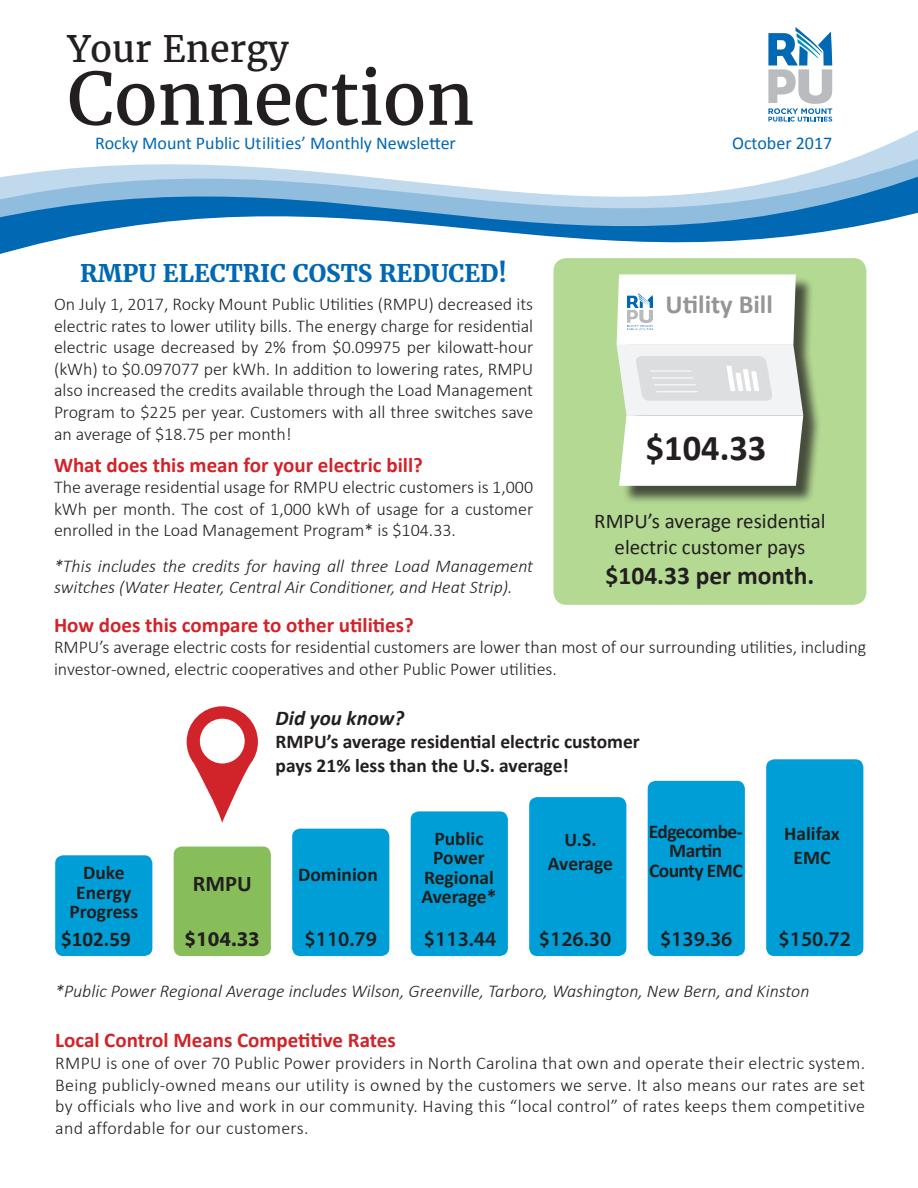
<style>
.page{position:relative;width:918px;height:1188px;background:#fff}
.page>*{position:absolute;margin:0;border:0;box-sizing:border-box;transform-origin:0 0}
.t1{font:72px "Merriweather";color:#231f20}
.t2{font:700 36.45px "Calibri";color:#231f20}
.t3{font:36px "Merriweather";color:#231f20}
.t4{font:700 26.25px "Calibri";color:#939598}
.t5{font:700 25.5px "Calibri";color:#231f20}
.t6{font:700 24px "Merriweather";color:#0168b3}
.t7{font:700 22.5px "Calibri";color:#231f20}
.t8{font:700 21px "Calibri";color:#d1232a}
.t9{font:21px/25.2px "Calibri";color:#231f20;text-align:center}
.t10{font:600 21px "Myriad Pro";color:#231f20}
.t11{font:italic 700 21px "Calibri";color:#231f20}
.t12{font:700 21px "Calibri";color:#231f20}
.t13{font:700 21px "Myriad Pro";color:#231f20}
.t14{font:700 19.5px/19.5px "Calibri";color:#231f20;text-align:center}
.t15{font:700 19.5px/19.5px "Calibri";letter-spacing:-.03em;color:#231f20;text-align:center}
.t16{font:300 18px/21.6px "Calibri";color:#231f20;text-align:justify}
.t17{font:italic 300 18px/21.6px "Calibri";color:#231f20}
.t18{font:18px "Calibri";color:#0168b3}
</style>
<div class="page">
<svg style="left:0;top:108px;width:918px;height:161px"></svg>
<svg style="left:768px;top:27px;width:64px;height:95px"></svg>
<div style="left:554px;top:258px;width:312px;height:347px;background:#b3d992;border-radius:13px"></div>
<div style="left:619px;top:277px;width:203px;height:228px;background:#231f20;opacity:.75"></div>
<svg style="left:617px;top:274px;width:186px;height:212px;background:#f0f2f0"></svg>
<hr style="left:650px;top:371px;width:42px;height:1px;background:#fff">
<hr style="left:652px;top:377px;width:41px;height:1px;background:#fff">
<hr style="left:654px;top:384px;width:42px;height:1px;background:#fff">
<hr style="left:656px;top:391px;width:42px;height:1px;background:#fff">
<img style="left:627px;top:293px;width:25px;height:37px">
<div style="left:55px;top:855px;width:97px;height:101px;background:#009ed6;border-radius:8px"></div>
<div style="left:174px;top:847px;width:97px;height:109px;background:#87be5a;border-radius:8px"></div>
<div style="left:292px;top:829px;width:97px;height:127px;background:#009ed6;border-radius:8px"></div>
<div style="left:411px;top:811px;width:97px;height:145px;background:#009ed6;border-radius:8px"></div>
<div style="left:529px;top:797px;width:97px;height:159px;background:#009ed6;border-radius:8px"></div>
<div style="left:648px;top:781px;width:97px;height:175px;background:#009ed6;border-radius:8px"></div>
<div style="left:766px;top:759px;width:97px;height:197px;background:#009ed6;border-radius:8px"></div>
<svg style="left:187px;top:706px;width:71px;height:117px"></svg>
<div style="left:200px;top:719px;width:45px;height:44px;background:#fff;border-radius:50%"></div>
<p class="t3" style="left:68px;top:27px;width:223px">Your Energy</p>
<p class="t1" style="left:68px;top:54px;width:408px">Connection</p>
<p class="t18" style="left:95px;top:132px;width:362px">Rocky Mount Public Utilities’ Monthly Newsletter</p>
<p class="t18" style="left:732px;top:132px;width:102px">October 2017</p>
<p class="t6" style="left:80px;top:258px;width:428px">RMPU ELECTRIC COSTS REDUCED!</p>
<p class="t16" style="left:54px;top:293px;width:481px">On July 1, 2017, Rocky Mount Public Utilities (RMPU) decreased its electric rates to lower utility bills. The energy charge for residential electric usage decreased by 2% from $0.09975 per kilowatt-hour (kWh) to $0.097077 per kWh. In addition to lowering rates, RMPU also increased the credits available through the Load Management Program to $225 per year. Customers with all three switches save an average of $18.75 per month!</p>
<p class="t8" style="left:54px;top:451px;width:370px">What does this mean for your electric bill?</p>
<p class="t16" style="left:54px;top:476px;width:481px">The average residential usage for RMPU electric customers is 1,000 kWh per month. The cost of 1,000 kWh of usage for a customer enrolled in the Load Management Program* is $104.33.</p>
<p class="t17" style="left:54px;top:555px;width:481px">*This includes the credits for having all three Load Management switches (Water Heater, Central Air Conditioner, and Heat Strip).</p>
<p class="t8" style="left:54px;top:611px;width:361px">How does this compare to other utilities?</p>
<p class="t16" style="left:54px;top:636px;width:814px">RMPU’s average electric costs for residential customers are lower than most of our surrounding utilities, including investor-owned, electric cooperatives and other Public Power utilities.</p>
<p class="t4" style="left:666px;top:288px;width:109px">Utility Bill</p>
<p class="t2" style="left:646px;top:424px;width:122px">$104.33</p>
<p class="t9" style="left:594px;top:509px;width:233px">RMPU’s average residential electric customer pays</p>
<p class="t5" style="left:606px;top:559px;width:210px">$104.33 per month.</p>
<p class="t11" style="left:276px;top:705px;width:130px">Did you know?</p>
<p class="t14" style="left:276px;top:730px;width:366px;line-height:23.4px;text-align:left">RMPU’s average residential electric customer pays 21% less than the U.S. average!</p>
<p class="t15" style="left:649px;top:821px;width:95px">Edgecombe-<br>Martin</p>
<p class="t15" style="left:649px;top:860px;width:95px">County EMC</p>
<p class="t14" style="left:784px;top:824px;width:57px">Halifax</p>
<p class="t14" style="left:794px;top:847px;width:38px">EMC</p>
<p class="t14" style="left:424px;top:828px;width:71px">Public<br>Power<br>Regional</p>
<p class="t14" style="left:422px;top:887px;width:76px">Average*</p>
<p class="t10" style="left:424px;top:925px;width:74px">$113.44</p>
<p class="t14" style="left:564px;top:830px;width:34px">U.S.</p>
<p class="t14" style="left:548px;top:853px;width:67px">Average</p>
<p class="t14" style="left:69px;top:863px;width:70px">Duke<br>Energy<br>Progress</p>
<p class="t12" style="left:61px;top:925px;width:71px">$102.59</p>
<p class="t14" style="left:298px;top:865px;width:81px">Dominion</p>
<p class="t7" style="left:193px;top:869px;width:60px">RMPU</p>
<p class="t13" style="left:185px;top:925px;width:77px">$104.33</p>
<p class="t10" style="left:779px;top:925px;width:74px">$150.72</p>
<p class="t17" style="left:55px;top:980px;width:756px">*Public Power Regional Average includes Wilson, Greenville, Tarboro, Washington, New Bern, and Kinston</p>
<p class="t10" style="left:305px;top:925px;width:74px">$110.79</p>
<p class="t10" style="left:539px;top:925px;width:74px">$126.30</p>
<p class="t10" style="left:660px;top:925px;width:74px">$139.36</p>
<p class="t8" style="left:55px;top:1027px;width:342px">Local Control Means Competitive Rates</p>
<p class="t16" style="left:55px;top:1052px;width:812px">RMPU is one of over 70 Public Power providers in North Carolina that own and operate their electric system.<br>Being publicly-owned means our utility is owned by the customers we serve. It also means our rates are set by officials who live and work in our community. Having this “local control” of rates keeps them competitive and affordable for our customers.</p>
</div>
